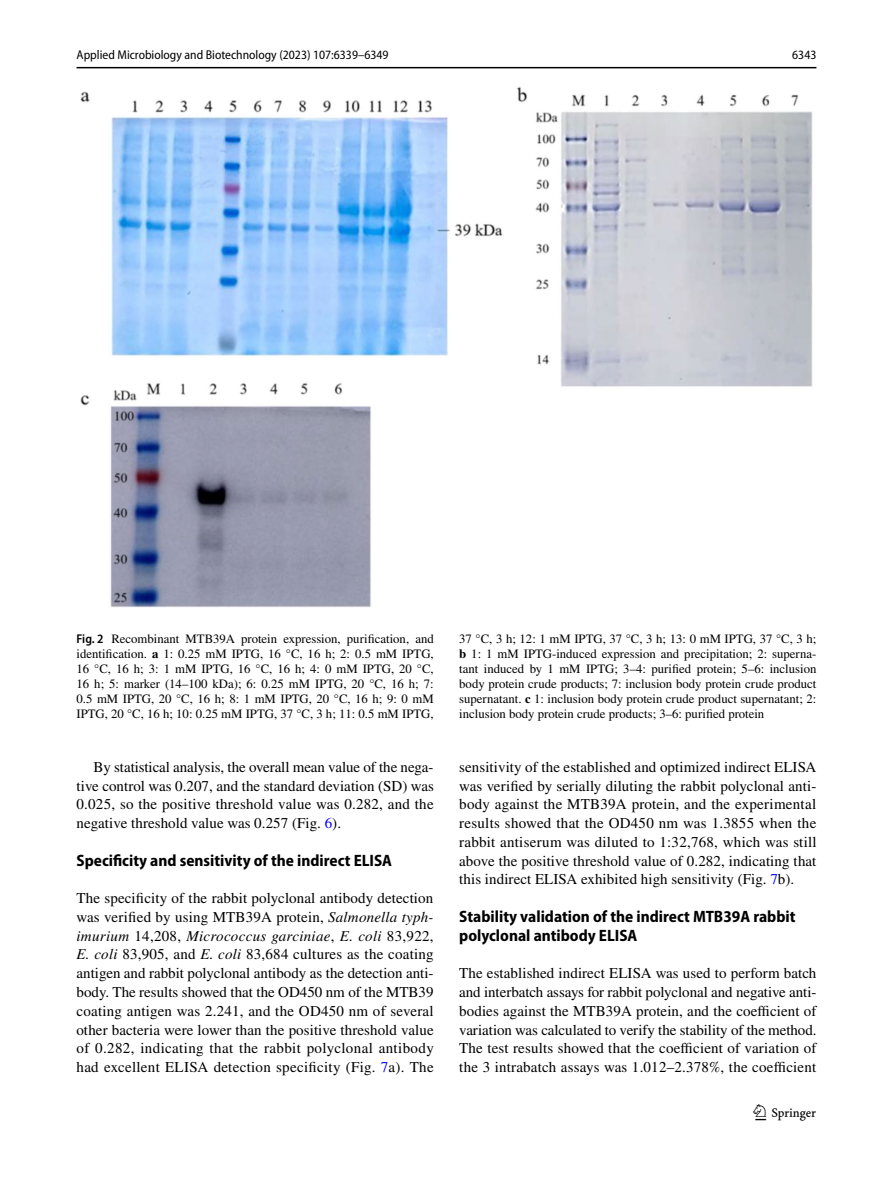
<style>
.page{position:relative;width:893px;height:1187px;background:#fff}
.page>*{position:absolute;margin:0;border:0;box-sizing:border-box;transform-origin:0 0}
.t1{font:22.5px "Springnew Regular 3";color:#000}
.t2{font:700 semi-condensed 16.5px/18.8px "Myriad Pro";color:#000}
.t3{font:15px/18.8px "STIX";letter-spacing:.01em;color:#000;text-align:justify}
.t4{font:12.75px/15px "STIX";color:#000;text-align:justify}
.t5{font:semi-condensed 12.75px "Myriad Pro";color:#000}
.s1{font-family:"Myriad Pro";font-weight:600;font-stretch:semi-condensed}
.s2{font-weight:700}
.s3{color:#00f}
.s4{font-style:italic}
</style>
<div class="page">
<hr style="left:77px;top:67px;width:739px;height:1px;background:#000">
<img style="left:81px;top:87px;width:731px;height:521px">
<p class="t5" style="left:77px;top:48px;width:314px">Applied Microbiology and Biotechnology (2023) 107:6339–6349</p>
<p class="t5" style="left:792px;top:48px;width:26px">6343</p>
<p class="t4" style="left:77px;top:632px;width:359px"><span class="s1">Fig. 2</span> Recombinant MTB39A protein expression, purification, and identification. <span class="s2">a</span> 1: 0.25 mM IPTG, 16 °C, 16 h; 2: 0.5 mM IPTG, 16 °C, 16 h; 3: 1 mM IPTG, 16 °C, 16 h; 4: 0 mM IPTG, 20 °C, 16 h; 5: marker (14–100 kDa); 6: 0.25 mM IPTG, 20 °C, 16 h; 7:<br>0.5 mM IPTG, 20 °C, 16 h; 8: 1 mM IPTG, 20 °C, 16 h; 9: 0 mM IPTG, 20 °C, 16 h; 10: 0.25 mM IPTG, 37 °C, 3 h; 11: 0.5 mM IPTG,</p>
<p class="t4" style="left:459px;top:632px;width:359px">37 °C, 3 h; 12: 1 mM IPTG, 37 °C, 3 h; 13: 0 mM IPTG, 37 °C, 3 h; <span class="s2">b</span> 1: 1 mM IPTG-induced expression and precipitation; 2: superna&shy;tant induced by 1 mM IPTG; 3–4: purified protein; 5–6: inclusion body protein crude products; 7: inclusion body protein crude product supernatant. <span class="s2">c</span> 1: inclusion body protein crude product supernatant; 2: inclusion body protein crude products; 3–6: purified protein</p>
<p class="t3" style="left:77px;top:758px;width:359px;text-indent:17px">By statistical analysis, the overall mean value of the nega&shy;tive control was 0.207, and the standard deviation (SD) was 0.025, so the positive threshold value was 0.282, and the negative threshold value was 0.257 (Fig. <span class="s3">6</span>).</p>
<p class="t2" style="left:77px;top:850px;width:317px">Specificity and sensitivity of the indirect ELISA</p>
<p class="t3" style="left:77px;top:889px;width:359px">The specificity of the rabbit polyclonal antibody detection was verified by using MTB39A protein, <span class="s4">Salmonella typh&shy;imurium</span> 14,208, <span class="s4">Micrococcus garciniae</span>, <span class="s4">E. coli</span> 83,922, <span class="s4">E. coli</span> 83,905, and <span class="s4">E. coli</span> 83,684 cultures as the coating antigen and rabbit polyclonal antibody as the detection anti&shy;body. The results showed that the OD450 nm of the MTB39 coating antigen was 2.241, and the OD450 nm of several other bacteria were lower than the positive threshold value of 0.282, indicating that the rabbit polyclonal antibody had excellent ELISA detection specificity (Fig. <span class="s3">7</span>a). The</p>
<p class="t3" style="left:459px;top:758px;width:359px">sensitivity of the established and optimized indirect ELISA was verified by serially diluting the rabbit polyclonal anti&shy;body against the MTB39A protein, and the experimental results showed that the OD450 nm was 1.3855 when the rabbit antiserum was diluted to 1:32,768, which was still above the positive threshold value of 0.282, indicating that this indirect ELISA exhibited high sensitivity (Fig. <span class="s3">7</span>b).</p>
<p class="t2" style="left:459px;top:907px;width:338px">Stability validation of the indirect MTB39A rabbit polyclonal antibody ELISA</p>
<p class="t3" style="left:459px;top:964px;width:359px">The established indirect ELISA was used to perform batch and interbatch assays for rabbit polyclonal and negative anti&shy;bodies against the MTB39A protein, and the coefficient of variation was calculated to verify the stability of the method.<br>The test results showed that the coefficient of variation of the 3 intrabatch assays was 1.012–2.378%, the coefficient</p>
<h1 class="t1" style="left:755px;top:1104px;width:62px">1 3</h1>
</div>
